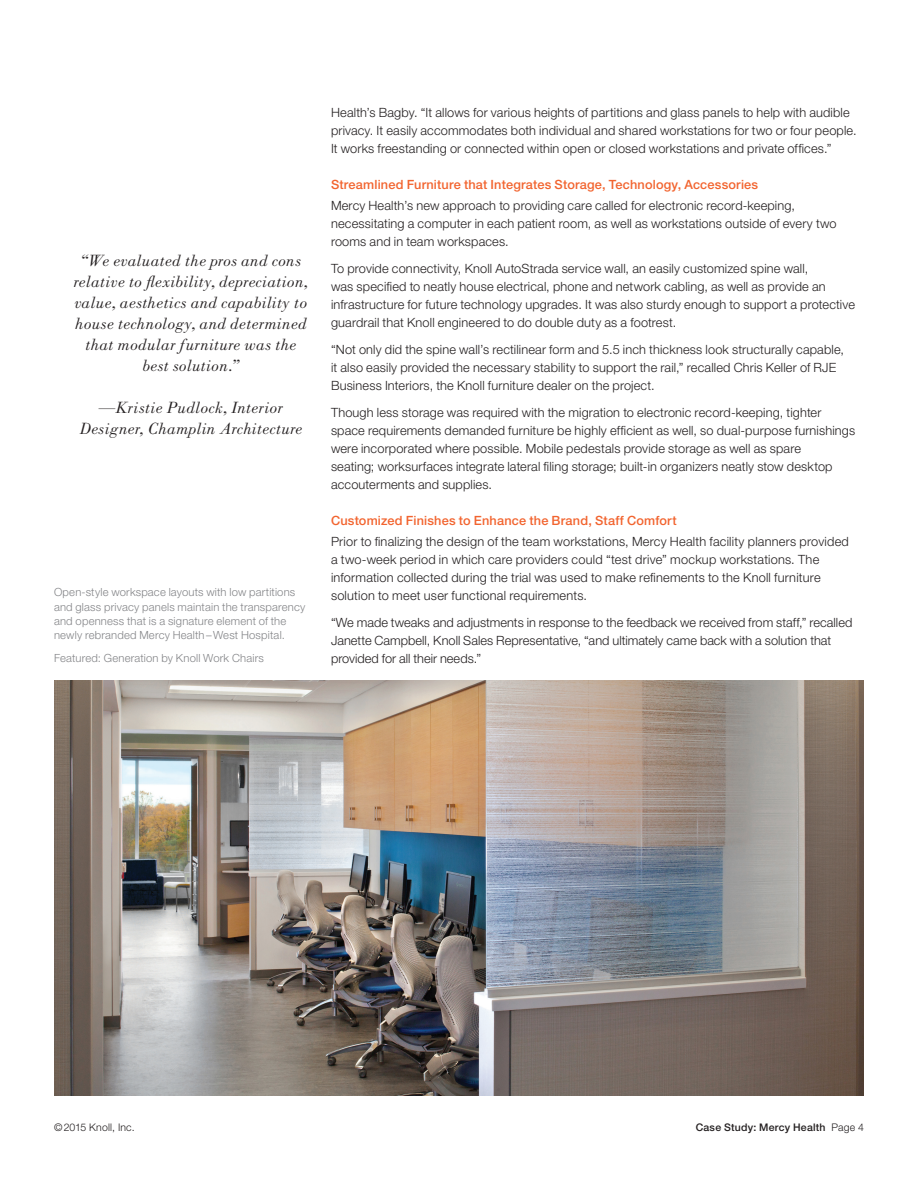
<style>
.page{position:relative;width:918px;height:1188px;background:#fff}
.page>*{position:absolute;margin:0;border:0;box-sizing:border-box;transform-origin:0 0}
.t1{font:italic 16.5px/21px "Bodoni MT Std";letter-spacing:.005em;color:#231f20;text-align:center}
.t2{font:300 12.75px/18px "Helvetica Neue LT Std";letter-spacing:.015em;color:#231f20}
.t3{font:500 12.75px "Helvetica Neue LT Std";letter-spacing:.015em;color:#f2642f}
.t4{font:300 11.25px/14.2px "Helvetica Neue LT Std";letter-spacing:.015em;color:#848588}
.t5{font:500 10.5px "Helvetica Neue LT Std";letter-spacing:.02em;color:#231f20}
.t6{font:300 10.5px "Helvetica Neue LT Std";letter-spacing:.015em;color:#231f20}
.s1{font-weight:300}
</style>
<div class="page">
<img style="left:54px;top:681px;width:810px;height:415px">
<p class="t1" style="left:73px;top:250px;width:236px">“We evaluated the pros and cons relative to flexibility, depreciation, value, aesthetics and capability to house technology, and determined that modular furniture was the best solution.”</p>
<p class="t1" style="left:79px;top:397px;width:224px">—Kristie Pudlock, Interior<br>Designer, Champlin Architecture</p>
<p class="t4" style="left:54px;top:585px;width:253px">Open-style workspace layouts with low partitions and glass privacy panels maintain the transparency and openness that is a signature element of the newly rebranded Mercy Health–West Hospital.</p>
<p class="t4" style="left:54px;top:651px;width:211px">Featured: Generation by Knoll Work Chairs</p>
<p class="t2" style="left:331px;top:103px;width:527px">Health’s Bagby. “It allows for various heights of partitions and glass panels to help with audible privacy. It easily accommodates both individual and shared workstations for two or four people.<br>It works freestanding or connected within open or closed workstations and private offices.”</p>
<p class="t3" style="left:331px;top:177px;width:429px">Streamlined Furniture that Integrates Storage, Technology, Accessories</p>
<p class="t2" style="left:331px;top:196px;width:507px">Mercy Health’s new approach to providing care called for electronic record-keeping, necessitating a computer in each patient room, as well as workstations outside of every two rooms and in team workspaces.</p>
<p class="t2" style="left:331px;top:259px;width:525px">To provide connectivity, Knoll AutoStrada service wall, an easily customized spine wall,<br>was specified to neatly house electrical, phone and network cabling, as well as provide an infrastructure for future technology upgrades. It was also sturdy enough to support a protective guardrail that Knoll engineered to do double duty as a footrest.</p>
<p class="t2" style="left:331px;top:340px;width:515px">“Not only did the spine wall’s rectilinear form and 5.5 inch thickness look structurally capable, it also easily provided the necessary stability to support the rail,” recalled Chris Keller of RJE<br>Business Interiors, the Knoll furniture dealer on the project.</p>
<p class="t2" style="left:331px;top:403px;width:526px">Though less storage was required with the migration to electronic record-keeping, tighter space requirements demanded furniture be highly efficient as well, so dual-purpose furnishings were incorporated where possible. Mobile pedestals provide storage as well as spare<br>seating; worksurfaces integrate lateral filing storage; built-in organizers neatly stow desktop accouterments and supplies.</p>
<p class="t3" style="left:331px;top:513px;width:347px">Customized Finishes to Enhance the Brand, Staff Comfort</p>
<p class="t2" style="left:331px;top:532px;width:519px">Prior to finalizing the design of the team workstations, Mercy Health facility planners provided a two-week period in which care providers could “test drive” mockup workstations. The information collected during the trial was used to make refinements to the Knoll furniture solution to meet user functional requirements.</p>
<p class="t2" style="left:331px;top:613px;width:523px">“We made tweaks and adjustments in response to the feedback we received from staff,” recalled<br>Janette Campbell, Knoll Sales Representative, “and ultimately came back with a solution that provided for all their needs.”</p>
<p class="t6" style="left:54px;top:1121px;width:82px">©2015 Knoll, Inc.</p>
<p class="t5" style="left:696px;top:1121px;width:170px">Case Study: Mercy Health <span class="s1">Page 4</span></p>
</div>
